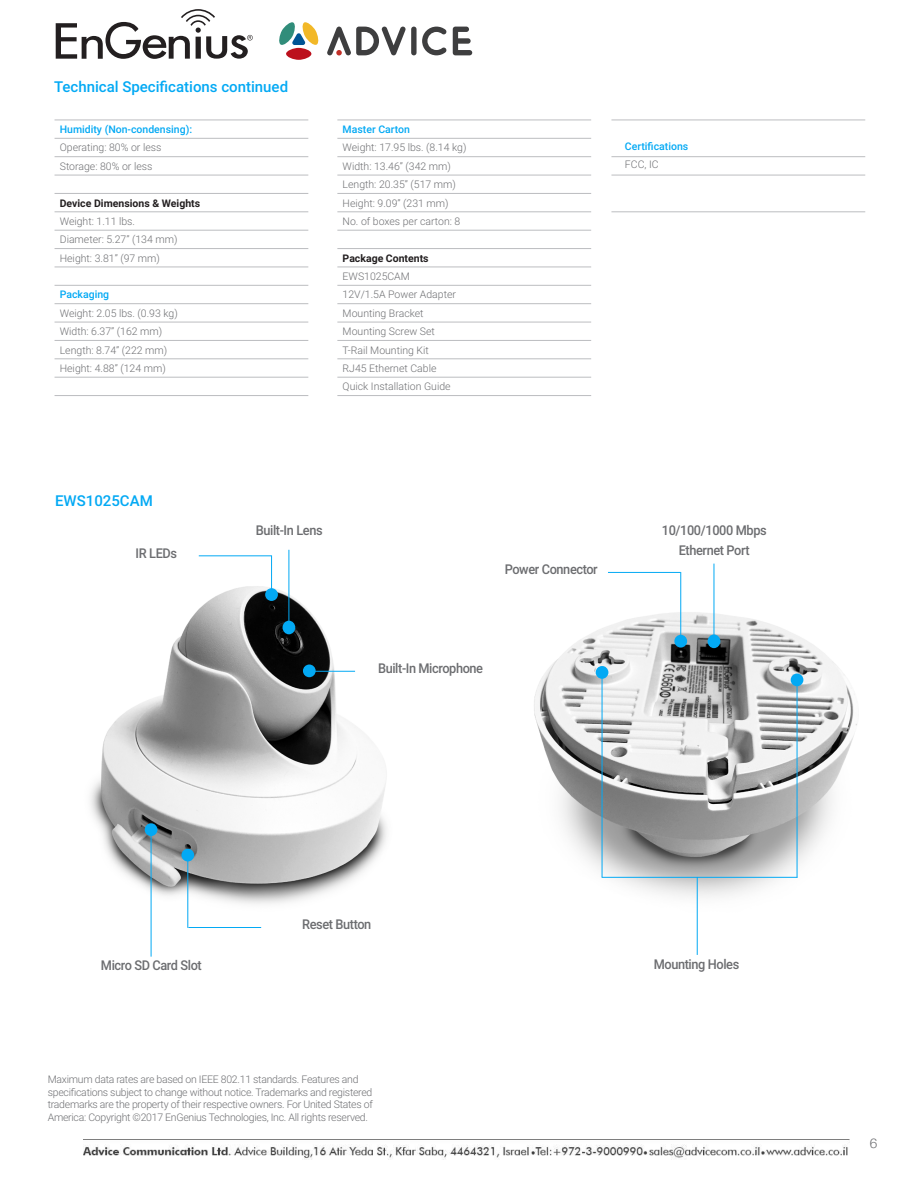
<style>
.page{position:relative;width:918px;height:1188px;background:#fff}
.page>*{position:absolute;margin:0;border:0;box-sizing:border-box;transform-origin:0 0}
.t1{font:500 15px "Roboto";color:#03a9f4}
.Diagram_label_grey{font:500 13.5px/19.5px "Roboto";letter-spacing:-.03em;color:#6c6d70;text-align:center;scale:.95 1}
.t2{font:300 13.5px "Helvetica Neue";color:#6c6d70}
.Table_Paragraph{font:300 10.5px "Roboto";color:#6f7073}
.Table_Paragraph-2{font:300 10.5px/12.6px "Roboto";letter-spacing:-.025em;color:#6f7073}
.Table_Paragraph-3{font:500 10.5px "Roboto";color:#03a9f4}
.Table_Paragraph-4{font:700 10.5px "Roboto";color:#231f20}
</style>
<div class="page">
<img style="left:90px;top:549px;width:297px;height:400px">
<img style="left:534px;top:563px;width:323px;height:392px">
<div style="left:283px;top:621px;width:12px;height:13px;background:#03a9f4;border-radius:50%"></div>
<div style="left:708px;top:635px;width:12px;height:13px;background:#03a9f4;border-radius:50%"></div>
<hr style="left:289px;top:550px;width:1px;height:78px;background:#03a9f4">
<hr style="left:714px;top:564px;width:1px;height:78px;background:#03a9f4">
<hr style="left:697px;top:877px;width:1px;height:78px;background:#03a9f4">
<div style="left:145px;top:823px;width:12px;height:13px;background:#03a9f4;border-radius:50%"></div>
<div style="left:791px;top:674px;width:12px;height:12px;background:#03a9f4;border-radius:50%"></div>
<div style="left:596px;top:666px;width:12px;height:13px;background:#03a9f4;border-radius:50%"></div>
<div style="left:181px;top:849px;width:13px;height:12px;background:#03a9f4;border-radius:50%"></div>
<hr style="left:151px;top:830px;width:1px;height:127px;background:#03a9f4">
<hr style="left:797px;top:680px;width:1px;height:198px;background:#03a9f4">
<hr style="left:602px;top:672px;width:1px;height:205px;background:#03a9f4">
<hr style="left:187px;top:855px;width:1px;height:73px;background:#03a9f4">
<hr style="left:188px;top:927px;width:73px;height:1px;background:#03a9f4">
<div style="left:265px;top:588px;width:13px;height:13px;background:#03a9f4;border-radius:50%"></div>
<div style="left:674px;top:635px;width:13px;height:13px;background:#03a9f4;border-radius:50%"></div>
<hr style="left:271px;top:555px;width:1px;height:40px;background:#03a9f4">
<hr style="left:680px;top:572px;width:1px;height:69px;background:#03a9f4">
<hr style="left:199px;top:555px;width:73px;height:1px;background:#03a9f4">
<hr style="left:608px;top:572px;width:73px;height:1px;background:#03a9f4">
<div style="left:303px;top:665px;width:13px;height:12px;background:#03a9f4;border-radius:50%"></div>
<hr style="left:309px;top:671px;width:46px;height:1px;background:#03a9f4">
<hr style="left:602px;top:877px;width:195px;height:1px;background:#03a9f4">
<hr style="left:55px;top:120px;width:253px;height:1px;background:#bcbdc0">
<hr style="left:55px;top:138px;width:253px;height:1px;background:#bcbdc0">
<hr style="left:55px;top:156px;width:253px;height:1px;background:#bcbdc0">
<hr style="left:55px;top:175px;width:253px;height:1px;background:#bcbdc0">
<hr style="left:55px;top:193px;width:253px;height:1px;background:#bcbdc0">
<hr style="left:55px;top:211px;width:253px;height:1px;background:#bcbdc0">
<hr style="left:55px;top:230px;width:253px;height:1px;background:#bcbdc0">
<hr style="left:55px;top:248px;width:253px;height:1px;background:#bcbdc0">
<hr style="left:55px;top:267px;width:253px;height:1px;background:#bcbdc0">
<hr style="left:55px;top:285px;width:253px;height:1px;background:#bcbdc0">
<hr style="left:55px;top:303px;width:253px;height:1px;background:#bcbdc0">
<hr style="left:55px;top:322px;width:253px;height:1px;background:#bcbdc0">
<hr style="left:55px;top:340px;width:253px;height:1px;background:#bcbdc0">
<hr style="left:55px;top:358px;width:253px;height:1px;background:#bcbdc0">
<hr style="left:55px;top:377px;width:253px;height:1px;background:#bcbdc0">
<hr style="left:55px;top:395px;width:253px;height:1px;background:#bcbdc0">
<hr style="left:337px;top:120px;width:254px;height:1px;background:#bcbdc0">
<hr style="left:337px;top:138px;width:254px;height:1px;background:#bcbdc0">
<hr style="left:337px;top:156px;width:254px;height:1px;background:#bcbdc0">
<hr style="left:337px;top:175px;width:254px;height:1px;background:#bcbdc0">
<hr style="left:337px;top:193px;width:254px;height:1px;background:#bcbdc0">
<hr style="left:337px;top:211px;width:254px;height:1px;background:#bcbdc0">
<hr style="left:337px;top:230px;width:254px;height:1px;background:#bcbdc0">
<hr style="left:337px;top:248px;width:254px;height:1px;background:#bcbdc0">
<hr style="left:337px;top:267px;width:254px;height:1px;background:#bcbdc0">
<hr style="left:337px;top:285px;width:254px;height:1px;background:#bcbdc0">
<hr style="left:337px;top:303px;width:254px;height:1px;background:#bcbdc0">
<hr style="left:337px;top:322px;width:254px;height:1px;background:#bcbdc0">
<hr style="left:337px;top:340px;width:254px;height:1px;background:#bcbdc0">
<hr style="left:337px;top:358px;width:254px;height:1px;background:#bcbdc0">
<hr style="left:337px;top:377px;width:254px;height:1px;background:#bcbdc0">
<hr style="left:337px;top:395px;width:254px;height:1px;background:#bcbdc0">
<hr style="left:611px;top:120px;width:254px;height:1px;background:#bcbdc0">
<hr style="left:611px;top:156px;width:254px;height:1px;background:#bcbdc0">
<hr style="left:611px;top:175px;width:254px;height:1px;background:#bcbdc0">
<hr style="left:611px;top:211px;width:254px;height:1px;background:#bcbdc0">
<svg style="left:56px;top:9px;width:197px;height:50px"></svg>
<div style="left:411px;top:27px;width:6px;height:28px;background:#3e3e3f;border-radius:3px"></div>
<svg style="left:453px;top:27px;width:19px;height:28px"></svg>
<svg style="left:422px;top:27px;width:25px;height:28px"></svg>
<svg style="left:327px;top:27px;width:79px;height:28px"></svg>
<div style="left:286px;top:48px;width:26px;height:12px;background:#bc101c;border-radius:50%"></div>
<svg style="left:279px;top:22px;width:40px;height:23px"></svg>
<img style="left:84px;top:1139px;width:765px;height:21px">
<h1 class="t1" style="left:54px;top:77px;width:236px">Technical Specifications continued</h1>
<p class="Table_Paragraph-3" style="left:60px;top:122px;width:134px">Humidity (Non-condensing):</p>
<p class="Table_Paragraph" style="left:60px;top:140px;width:103px">Operating: 80% or less</p>
<p class="Table_Paragraph" style="left:60px;top:159px;width:94px">Storage: 80% or less</p>
<p class="Table_Paragraph-4" style="left:60px;top:195px;width:142px">Device Dimensions &amp; Weights</p>
<p class="Table_Paragraph" style="left:60px;top:214px;width:77px">Weight: 1.11 lbs.</p>
<p class="Table_Paragraph" style="left:60px;top:232px;width:119px">Diameter: 5.27” (134 mm)</p>
<p class="Table_Paragraph" style="left:60px;top:251px;width:102px">Height: 3.81” (97 mm)</p>
<p class="Table_Paragraph-3" style="left:60px;top:287px;width:51px">Packaging</p>
<p class="Table_Paragraph" style="left:60px;top:306px;width:119px">Weight: 2.05 lbs. (0.93 kg)</p>
<p class="Table_Paragraph" style="left:60px;top:324px;width:104px">Width: 6.37” (162 mm)</p>
<p class="Table_Paragraph" style="left:60px;top:342px;width:109px">Length: 8.74” (222 mm)</p>
<p class="Table_Paragraph" style="left:60px;top:361px;width:107px">Height: 4.88” (124 mm)</p>
<h1 class="t1" style="left:55px;top:491px;width:99px">EWS1025CAM</h1>
<p class="Table_Paragraph-3" style="left:343px;top:122px;width:69px">Master Carton</p>
<p class="Table_Paragraph" style="left:343px;top:140px;width:125px">Weight: 17.95 lbs. (8.14 kg)</p>
<p class="Table_Paragraph" style="left:343px;top:159px;width:110px">Width: 13.46” (342 mm)</p>
<p class="Table_Paragraph" style="left:343px;top:177px;width:115px">Length: 20.35” (517 mm)</p>
<p class="Table_Paragraph" style="left:343px;top:195px;width:107px">Height: 9.09” (231 mm)</p>
<p class="Table_Paragraph" style="left:343px;top:214px;width:119px">No. of boxes per carton: 8</p>
<p class="Table_Paragraph-4" style="left:343px;top:251px;width:88px">Package Contents</p>
<p class="Table_Paragraph" style="left:343px;top:269px;width:69px">EWS1025CAM</p>
<p class="Table_Paragraph" style="left:343px;top:287px;width:115px">12V/1.5A Power Adapter</p>
<p class="Table_Paragraph" style="left:343px;top:306px;width:83px">Mounting Bracket</p>
<p class="Table_Paragraph" style="left:343px;top:324px;width:94px">Mounting Screw Set</p>
<p class="Table_Paragraph" style="left:343px;top:342px;width:88px">T-Rail Mounting Kit</p>
<p class="Table_Paragraph" style="left:343px;top:361px;width:95px">RJ45 Ethernet Cable</p>
<p class="Table_Paragraph" style="left:343px;top:379px;width:110px">Quick Installation Guide</p>
<p class="Table_Paragraph-3" style="left:625px;top:139px;width:65px">Certifications</p>
<p class="Table_Paragraph" style="left:625px;top:157px;width:35px">FCC, IC</p>
<p class="Diagram_label_grey" style="left:136px;top:543px;width:45px">IR LEDs</p>
<p class="Diagram_label_grey" style="left:256px;top:520px;width:72px">Built-In Lens</p>
<p class="Diagram_label_grey" style="left:662px;top:520px;width:112px">10/100/1000 Mbps<br>Ethernet Port</p>
<p class="Diagram_label_grey" style="left:505px;top:559px;width:99px">Power Connector</p>
<p class="Diagram_label_grey" style="left:378px;top:657px;width:112px">Built-In Microphone</p>
<p class="Diagram_label_grey" style="left:302px;top:914px;width:74px">Reset Button</p>
<p class="Diagram_label_grey" style="left:101px;top:955px;width:108px">Micro SD Card Slot</p>
<p class="Diagram_label_grey" style="left:654px;top:954px;width:92px">Mounting Holes</p>
<p class="Table_Paragraph-2" style="left:48px;top:1073px;width:327px">Maximum data rates are based on IEEE 802.11 standards. Features and specifications subject to change without notice. Trademarks and registered trademarks are the property of their respective owners. For United States of America: Copyright ©2017 EnGenius Technologies, Inc. All rights reserved.</p>
<p class="t2" style="left:870px;top:1132px;width:9px">6</p>
</div>
